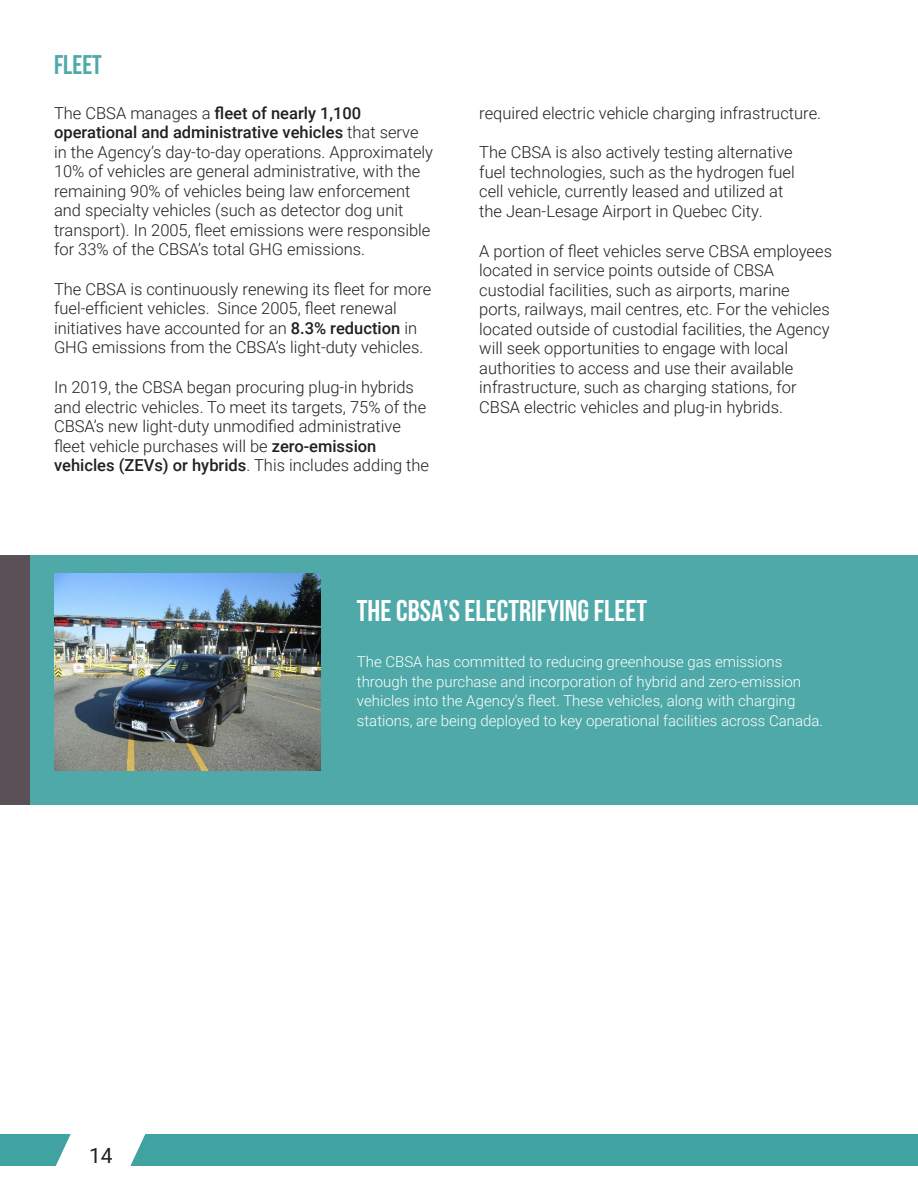
<style>
.page{position:relative;width:918px;height:1188px;background:#fff}
.page>*{position:absolute;margin:0;border:0;box-sizing:border-box;transform-origin:0 0}
.Paragraph_C_-_Header{font:700 30px "Bebas Neue";color:#fff}
.Paragraph_D_-_Header{font:700 27px "Bebas Neue";color:#4ea9a8}
.t1{font:21px "Roboto";color:#231f20}
.Paragraph_A{font:300 16.5px/19.5px "Roboto";color:#231f20}
.Paragraph_C{font:300 15px/19.5px "Roboto";color:#fff}
.s1{font-weight:500}
</style>
<div class="page">
<div style="left:0;top:1134px;width:918px;height:32px;background:#40a2a1"></div>
<svg style="left:55px;top:1134px;width:91px;height:32px"></svg>
<div style="left:1px;top:555px;width:29px;height:250px;background:#595157"></div>
<div style="left:30px;top:555px;width:888px;height:250px;background:#4ea9a8"></div>
<img style="left:55px;top:574px;width:265px;height:197px">
<p class="Paragraph_D_-_Header" style="left:54px;top:50px;width:49px">FLEET</p>
<p class="Paragraph_A" style="left:54px;top:102px;width:381px">The CBSA manages a <span class="s1">fleet of nearly 1,100 operational and administrative vehicles</span> that serve in the Agency’s day-to-day operations. Approximately 10% of vehicles are general administrative, with the remaining 90% of vehicles being law enforcement and specialty vehicles (such as detector dog unit transport). In 2005, fleet emissions were responsible for 33% of the CBSA’s total GHG emissions.</p>
<p class="Paragraph_A" style="left:54px;top:279px;width:379px">The CBSA is continuously renewing its fleet for more fuel-efficient vehicles. Since 2005, fleet renewal initiatives have accounted for an <span class="s1">8.3% reduction</span> in GHG emissions from the CBSA’s light-duty vehicles.</p>
<p class="Paragraph_A" style="left:54px;top:377px;width:377px">In 2019, the CBSA began procuring plug-in hybrids and electric vehicles. To meet its targets, 75% of the CBSA’s new light-duty unmodified administrative fleet vehicle purchases will be <span class="s1">zero-emission vehicles (ZEVs) or hybrids</span>. This includes adding the</p>
<p class="Paragraph_A" style="left:479px;top:102px;width:343px">required electric vehicle charging infrastructure.</p>
<p class="Paragraph_A" style="left:479px;top:142px;width:317px">The CBSA is also actively testing alternative fuel technologies, such as the hydrogen fuel cell vehicle, currently leased and utilized at the Jean-Lesage Airport in Quebec City.</p>
<p class="Paragraph_A" style="left:479px;top:240px;width:354px">A portion of fleet vehicles serve CBSA employees located in service points outside of CBSA custodial facilities, such as airports, marine ports, railways, mail centres, etc. For the vehicles located outside of custodial facilities, the Agency will seek opportunities to engage with local authorities to access and use their available infrastructure, such as charging stations, for CBSA electric vehicles and plug-in hybrids.</p>
<p class="t1" style="left:89px;top:1141px;width:25px">14</p>
<p class="Paragraph_C_-_Header" style="left:357px;top:594px;width:292px">THE CBSA’S ELECTRIFYING FLEET</p>
<p class="Paragraph_C" style="left:357px;top:652px;width:468px">The CBSA has committed to reducing greenhouse gas emissions through the purchase and incorporation of hybrid and zero‑emission vehicles into the Agency’s fleet. These vehicles, along with charging stations, are being deployed to key operational facilities across Canada.</p>
</div>
